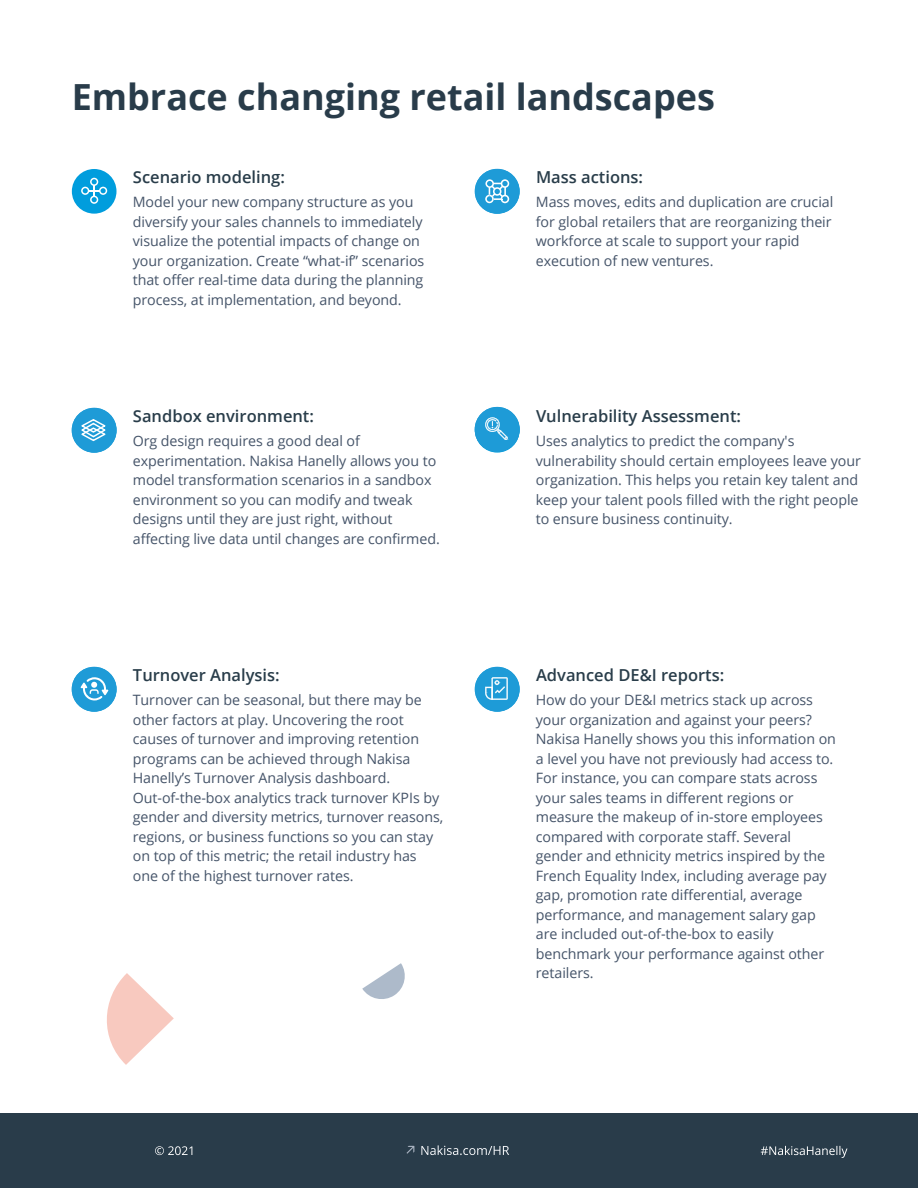
<style>
.page{position:relative;width:918px;height:1188px;background:#fff}
.page>*{position:absolute;margin:0;border:0;box-sizing:border-box;transform-origin:0 0}
.t1{font:700 36px "Open Sans";color:#293c4a}
.t2{font:600 16.5px "Open Sans";color:#293d4a}
.t3{font:14.25px/19.5px "Open Sans";letter-spacing:-.005em;color:#455469}
</style>
<div class="page">
<div style="left:0;top:1113px;width:918px;height:75px;background:#293c4a"></div>
<svg style="left:155px;top:1146px;width:37px;height:9px"></svg>
<svg style="left:761px;top:1146px;width:86px;height:12px"></svg>
<svg style="left:107px;top:973px;width:67px;height:92px"></svg>
<svg style="left:475px;top:408px;width:45px;height:45px"></svg>
<div style="left:72px;top:169px;width:44px;height:45px;background:#009ddd;border-radius:50%"></div>
<svg style="left:406px;top:1146px;width:8px;height:8px"></svg>
<svg style="left:421px;top:1145px;width:88px;height:10px"></svg>
<svg style="left:362px;top:963px;width:43px;height:36px"></svg>
<div style="left:72px;top:408px;width:45px;height:45px;background:#1e9bd7;border-radius:50%"></div>
<svg style="left:81px;top:419px;width:24px;height:22px"></svg>
<div style="left:72px;top:667px;width:45px;height:45px;background:#1e9bd7;border-radius:50%"></div>
<svg style="left:81px;top:677px;width:27px;height:23px"></svg>
<div style="left:475px;top:169px;width:45px;height:45px;background:#1e9bd7;border-radius:50%"></div>
<svg style="left:485px;top:179px;width:24px;height:24px"></svg>
<svg style="left:81px;top:178px;width:26px;height:26px"></svg>
<div style="left:475px;top:667px;width:45px;height:45px;background:#1e9bd7;border-radius:50%"></div>
<svg style="left:485px;top:677px;width:23px;height:23px"></svg>
<div style="left:475px;top:407px;width:45px;height:45px;background:#1e9bd7;border-radius:50%"></div>
<svg style="left:485px;top:417px;width:23px;height:23px"></svg>
<h1 class="t1" style="left:72px;top:83px;width:645px">Embrace changing retail landscapes</h1>
<p class="t2" style="left:133px;top:171px;width:153px">Scenario modeling:</p>
<p class="t3" style="left:133px;top:194px;width:293px">Model your new company structure as you diversify your sales channels to immediately visualize the potential impacts of change on your organization. Create “what-if” scenarios that offer real-time data during the planning process, at implementation, and beyond.</p>
<p class="t2" style="left:133px;top:410px;width:183px">Sandbox environment:</p>
<p class="t3" style="left:133px;top:433px;width:308px">Org design requires a good deal of experimentation. Nakisa Hanelly allows you to model transformation scenarios in a sandbox environment so you can modify and tweak designs until they are just right, without affecting live data until changes are confirmed.</p>
<p class="t2" style="left:133px;top:669px;width:148px">Turnover Analysis:</p>
<p class="t3" style="left:133px;top:692px;width:312px">Turnover can be seasonal, but there may be other factors at play. Uncovering the root causes of turnover and improving retention programs can be achieved through Nakisa Hanelly’s Turnover Analysis dashboard.<br>Out-of-the-box analytics track turnover KPIs by gender and diversity metrics, turnover reasons, regions, or business functions so you can stay on top of this metric; the retail industry has one of the highest turnover rates.</p>
<p class="t2" style="left:536px;top:171px;width:109px">Mass actions:</p>
<p class="t3" style="left:536px;top:194px;width:299px">Mass moves, edits and duplication are crucial for global retailers that are reorganizing their workforce at scale to support your rapid execution of new ventures.</p>
<p class="t2" style="left:536px;top:410px;width:207px">Vulnerability Assessment:</p>
<p class="t3" style="left:536px;top:433px;width:327px">Uses analytics to predict the company's vulnerability should certain employees leave your organization. This helps you retain key talent and keep your talent pools filled with the right people to ensure business continuity.</p>
<p class="t2" style="left:536px;top:669px;width:190px">Advanced DE&amp;I reports:</p>
<p class="t3" style="left:536px;top:692px;width:302px">How do your DE&amp;I metrics stack up across your organization and against your peers?<br>Nakisa Hanelly shows you this information on a level you have not previously had access to.<br>For instance, you can compare stats across your sales teams in different regions or measure the makeup of in-store employees compared with corporate staff. Several gender and ethnicity metrics inspired by the French Equality Index, including average pay gap, promotion rate differential, average performance, and management salary gap are included out-of-the-box to easily benchmark your performance against other retailers.</p>
</div>
